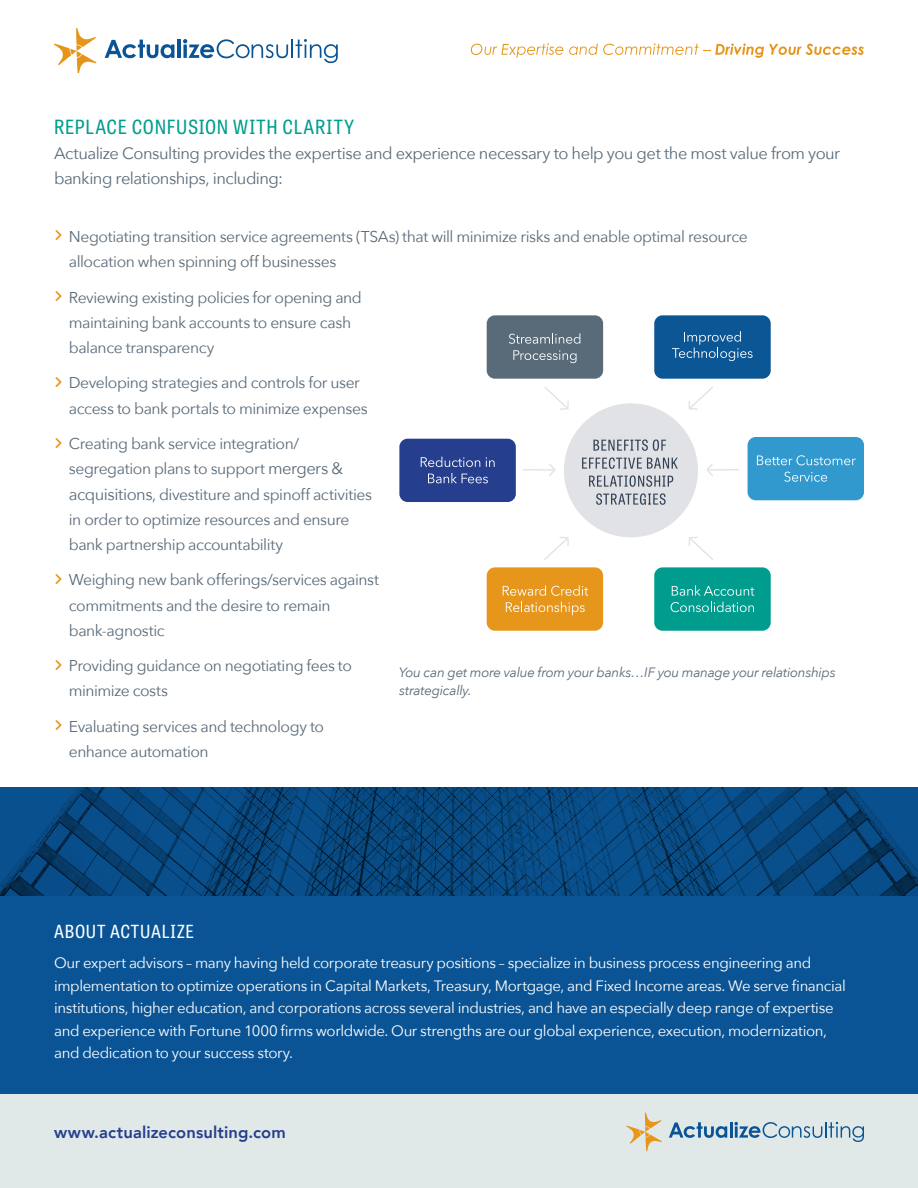
<style>
.page{position:relative;width:918px;height:1188px;background:#fff}
.page>*{position:absolute;margin:0;border:0;box-sizing:border-box;transform-origin:0 0}
.t1{font:semi-condensed 19.5px "Tablet Gothic";letter-spacing:.04em;color:#009d8f}
.t2{font:semi-condensed 18px "Tablet Gothic";letter-spacing:.045em;color:#fff}
.t3{font:16.5px/25.2px "Avenir Next";letter-spacing:-.03em;color:#596a78}
.t4{font:800 16.5px "Avenir";letter-spacing:.01em;color:#253f8e}
.t5{font:15.6px/25.2px "Avenir Next";letter-spacing:-.03em;color:#596a78}
.t6{font:15px/22.5px "Avenir Next";letter-spacing:-.025em;color:#fff}
.t7{font:italic 13.5px/18px "Avenir Next";letter-spacing:-.02em;color:#596a78}
.s1{font-size:16.5px}
</style>
<div class="page">
<div style="left:0;top:1094px;width:918px;height:94px;background:#e1e9e8"></div>
<svg style="left:626px;top:1113px;width:36px;height:38px"></svg>
<svg style="left:669px;top:1122px;width:58px;height:16px"></svg>
<hr style="left:730px;top:1122px;width:3px;height:16px;background:#0a5495">
<svg style="left:734px;top:1122px;width:130px;height:20px"></svg>
<svg style="left:471px;top:43px;width:92px;height:15px"></svg>
<svg style="left:569px;top:43px;width:295px;height:15px"></svg>
<div style="left:0;top:787px;width:918px;height:307px;background:#0a5495"></div>
<img style="left:0;top:787px;width:918px;height:109px">
<svg style="left:54px;top:29px;width:42px;height:44px"></svg>
<svg style="left:105px;top:40px;width:69px;height:18px"></svg>
<hr style="left:177px;top:39px;width:4px;height:19px;background:#0a5495">
<svg style="left:183px;top:39px;width:155px;height:24px"></svg>
<div style="left:654px;top:315px;width:117px;height:64px;background:#0b5695;border-radius:8px"></div>
<div style="left:564px;top:403px;width:134px;height:134px;background:#e1e2e5;border-radius:50%"></div>
<svg style="left:689px;top:387px;width:24px;height:23px"></svg>
<svg style="left:544px;top:387px;width:25px;height:23px"></svg>
<svg style="left:593px;top:439px;width:73px;height:12px"></svg>
<svg style="left:582px;top:457px;width:96px;height:12px"></svg>
<svg style="left:589px;top:475px;width:84px;height:12px"></svg>
<svg style="left:596px;top:493px;width:70px;height:12px"></svg>
<svg style="left:706px;top:464px;width:33px;height:12px"></svg>
<svg style="left:523px;top:464px;width:33px;height:12px"></svg>
<svg style="left:689px;top:537px;width:24px;height:23px"></svg>
<svg style="left:544px;top:537px;width:25px;height:23px"></svg>
<svg style="left:672px;top:331px;width:81px;height:30px"></svg>
<div style="left:748px;top:437px;width:116px;height:63px;background:#3199cd;border-radius:8px"></div>
<svg style="left:757px;top:455px;width:99px;height:10px"></svg>
<svg style="left:784px;top:472px;width:43px;height:10px"></svg>
<div style="left:654px;top:567px;width:117px;height:64px;background:#009d8f;border-radius:8px"></div>
<svg style="left:672px;top:585px;width:82px;height:11px"></svg>
<svg style="left:671px;top:602px;width:83px;height:10px"></svg>
<div style="left:487px;top:567px;width:116px;height:64px;background:#e6961a;border-radius:8px"></div>
<svg style="left:503px;top:585px;width:85px;height:11px"></svg>
<svg style="left:506px;top:602px;width:79px;height:13px"></svg>
<div style="left:399px;top:439px;width:117px;height:63px;background:#253f8e;border-radius:8px"></div>
<svg style="left:421px;top:457px;width:59px;height:10px"></svg>
<svg style="left:486px;top:457px;width:9px;height:10px"></svg>
<svg style="left:428px;top:473px;width:60px;height:10px"></svg>
<div style="left:487px;top:315px;width:116px;height:64px;background:#596a78;border-radius:8px"></div>
<svg style="left:509px;top:333px;width:71px;height:11px"></svg>
<svg style="left:513px;top:350px;width:64px;height:13px"></svg>
<p class="t1" style="left:54px;top:113px;width:301px">REPLACE CONFUSION WITH CLARITY</p>
<p class="t3" style="left:54px;top:140px;width:788px">Actualize Consulting provides the expertise and experience necessary to help you get the most value from your banking relationships, including:</p>
<p class="t5" style="left:69px;top:223px;width:680px">Negotiating transition service agreements (TSAs) that will minimize risks and enable optimal resource allocation when spinning off businesses</p>
<p class="t5" style="left:69px;top:284px;width:295px">Reviewing existing policies for opening and maintaining bank accounts to ensure cash balance transparency</p>
<p class="t5" style="left:69px;top:370px;width:300px">Developing strategies and controls for user access to bank portals to minimize expenses</p>
<p class="t5" style="left:69px;top:431px;width:305px">Creating bank service integration/ segregation plans to support <span class="s1">mergers &amp; acquisitions</span>, divestiture and spinoff activities in order to optimize resources and ensure bank partnership accountability</p>
<p class="t5" style="left:69px;top:567px;width:312px">Weighing new bank offerings/services against commitments and the desire to remain bank-agnostic</p>
<p class="t5" style="left:69px;top:653px;width:285px">Providing guidance on negotiating fees to minimize costs</p>
<p class="t5" style="left:69px;top:713px;width:257px">Evaluating services and technology to enhance automation</p>
<p class="t7" style="left:399px;top:662px;width:438px">You can get more value from your banks…IF you manage your relationships strategically.</p>
<p class="t2" style="left:54px;top:920px;width:141px">ABOUT ACTUALIZE</p>
<p class="t6" style="left:54px;top:951px;width:793px">Our expert advisors – many having held corporate treasury positions – specialize in business process engineering and implementation to optimize operations in Capital Markets, Treasury, Mortgage, and Fixed Income areas. We serve financial institutions, higher education, and corporations across several industries, and have an especially deep range of expertise and experience with Fortune 1000 firms worldwide. Our strengths are our global experience, execution, modernization, and dedication to your success story.</p>
<p class="t4" style="left:54px;top:1119px;width:233px">www.actualizeconsulting.com</p>
</div>
